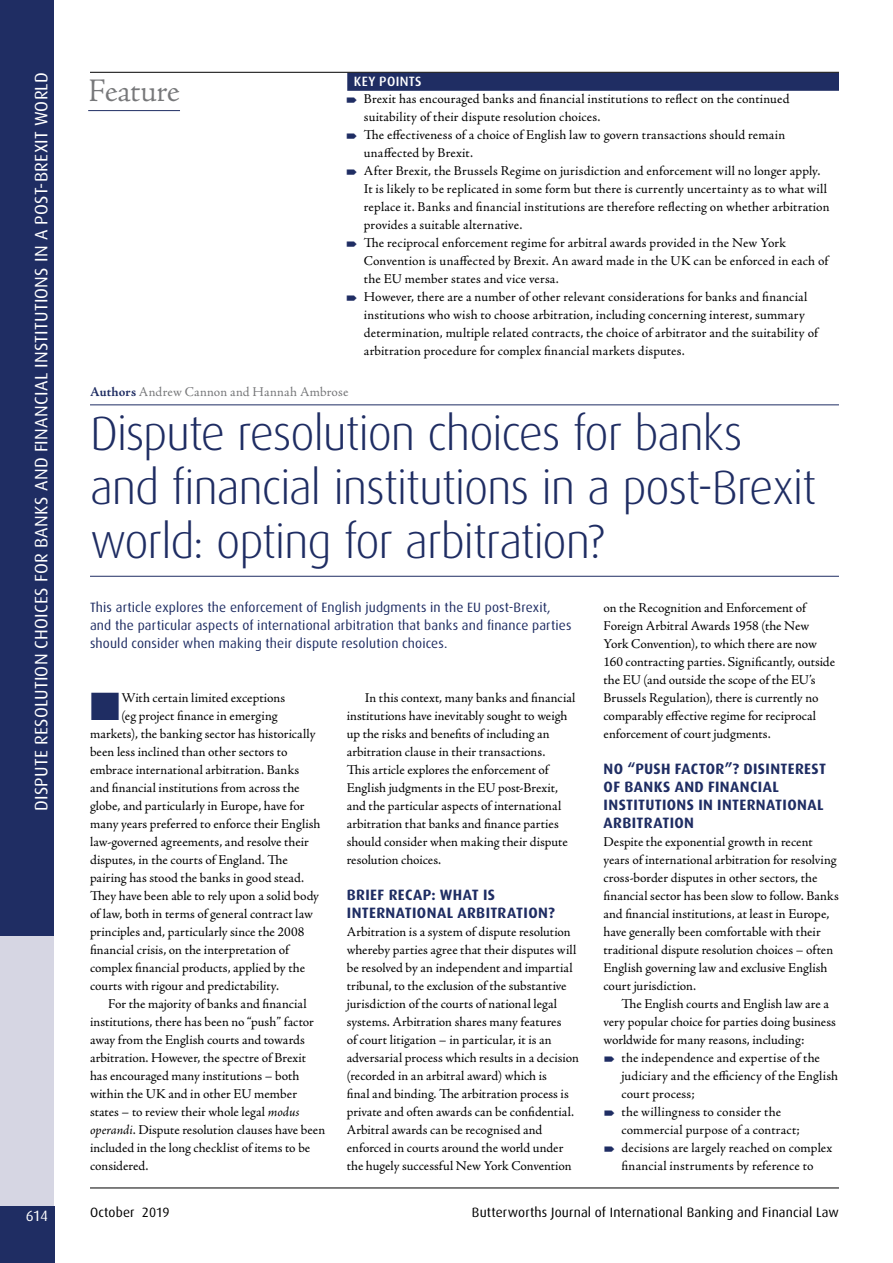
<style>
.page{position:relative;width:893px;height:1263px;background:#fff}
.page>*{position:absolute;margin:0;border:0;box-sizing:border-box;transform-origin:0 0}
.j-Title{font:300 48px/54px "Dax";letter-spacing:-.025em;color:#1f2d63}
.j-Drop_cap{font:39.45px "Zapf Dingbats Std";color:#1f2d63}
.t1{font:300 33px "Adobe Jenson Pro";letter-spacing:-.015em;color:#77787a}
.j-Strap{font:18px "Dax";letter-spacing:.01em;color:#fff}
.j-H1{font:700 15px/18px "Dax";letter-spacing:.025em;color:#1f2d63}
.t2{font:15px "Dax";color:#fff}
.j-PC{font:13.5px/18px "Adobe Jenson Pro";letter-spacing:.005em;color:#000}
.j-Para{font:13.5px/18px "Adobe Jenson Pro";color:#000}
.j-Drop_cap-2{font:13.5px "Adobe Jenson Pro";color:#000}
.j-Abstract{font:13.5px/18px "Dax";letter-spacing:.01em;color:#1f2d63}
.Running_Footer{font:13.5px "Dax";letter-spacing:.01em;color:#000}
.j-Authors{font:13.5px "Adobe Jenson Pro";letter-spacing:.015em;color:#77787a}
.j-KH1___LEFT_PAGE{font:500 13.5px "Dax";letter-spacing:.03em;color:#fff}
.s1{font-weight:700;color:#1f2d63}
.s2{font-style:italic}
</style>
<div class="page">
<div style="left:347px;top:73px;width:492px;height:18px;background:#1f2d63"></div>
<hr style="left:90px;top:405px;width:749px;height:1px;background:#1f2d63">
<hr style="left:90px;top:576px;width:749px;height:1px;background:#1f2d63">
<hr style="left:90px;top:72px;width:749px;height:1px;background:#000">
<hr style="left:90px;top:1188px;width:749px;height:1px;background:#000">
<div style="left:0;top:0;width:54px;height:936px;background:#1f2d63"></div>
<div style="left:0;top:936px;width:54px;height:270px;background:#d6d6e3"></div>
<hr style="left:88px;top:110px;width:92px;height:1px;background:#1f2d63">
<div style="left:0;top:1206px;width:54px;height:57px;background:#1f2d63"></div>
<p class="j-Strap" style="left:31px;top:811px;width:740px;rotate:-90deg">DISPUTE RESOLUTION CHOICES FOR BANKS AND FINANCIAL INSTITUTIONS IN A POST-BREXIT WORLD</p>
<p class="t2" style="left:26px;top:1207px;width:24px">614</p>
<h3 class="t1" style="left:88px;top:72px;width:93px">Feature</h3>
<p class="j-KH1___LEFT_PAGE" style="left:354px;top:74px;width:69px">KEY POINTS</p>
<p class="j-PC" style="left:364px;top:90px;width:427px">Brexit has encouraged banks and financial institutions to reflect on the continued suitability of their dispute resolution choices.</p>
<p class="j-PC" style="left:364px;top:126px;width:423px">The effectiveness of a choice of English law to govern transactions should remain unaffected by Brexit.</p>
<p class="j-PC" style="left:364px;top:162px;width:467px">After Brexit, the Brussels Regime on jurisdiction and enforcement will no longer apply.<br>It is likely to be replicated in some form but there is currently uncertainty as to what will replace it. Banks and financial institutions are therefore reflecting on whether arbitration provides a suitable alternative.</p>
<p class="j-PC" style="left:364px;top:234px;width:466px">The reciprocal enforcement regime for arbitral awards provided in the New York<br>Convention is unaffected by Brexit. An award made in the UK can be enforced in each of the EU member states and vice versa.</p>
<p class="j-PC" style="left:364px;top:288px;width:456px">However, there are a number of other relevant considerations for banks and financial institutions who wish to choose arbitration, including concerning interest, summary determination, multiple related contracts, the choice of arbitrator and the suitability of arbitration procedure for complex financial markets disputes.</p>
<p class="j-Authors" style="left:90px;top:384px;width:260px"><span class="s1">Authors</span> Andrew Cannon and Hannah Ambrose</p>
<p class="j-Title" style="left:90px;top:407px;width:728px">Dispute resolution choices for banks and financial institutions in a post-Brexit world: opting for arbitration?</p>
<p class="j-Abstract" style="left:90px;top:598px;width:483px">This article explores the enforcement of English judgments in the EU post-Brexit, and the particular aspects of international arbitration that banks and finance parties should consider when making their dispute resolution choices.</p>
<p class="j-PC" style="left:603px;top:599px;width:233px">on the Recognition and Enforcement of Foreign Arbitral Awards 1958 (the New York Convention), to which there are now 160 contracting parties. Significantly, outside the EU (and outside the scope of the EU’s Brussels Regulation), there is currently no comparably effective regime for reciprocal enforcement of court judgments.</p>
<p class="j-H1" style="left:604px;top:760px;width:224px">NO “PUSH FACTOR”? DISINTEREST<br>OF BANKS AND FINANCIAL<br>INSTITUTIONS IN INTERNATIONAL<br>ARBITRATION</p>
<p class="j-PC" style="left:603px;top:833px;width:237px">Despite the exponential growth in recent years of international arbitration for resolving cross-border disputes in other sectors, the financial sector has been slow to follow. Banks and financial institutions, at least in Europe, have generally been comfortable with their traditional dispute resolution choices – often English governing law and exclusive English court jurisdiction.</p>
<p class="j-Para" style="left:603px;top:995px;width:234px;text-indent:18px">The English courts and English law are a very popular choice for parties doing business worldwide for many reasons, including:</p>
<p class="j-PC" style="left:621px;top:1049px;width:218px">the independence and expertise of the judiciary and the efficiency of the English court process;</p>
<p class="j-PC" style="left:621px;top:1103px;width:180px">the willingness to consider the commercial purpose of a contract;</p>
<p class="j-PC" style="left:621px;top:1139px;width:212px">decisions are largely reached on complex financial instruments by reference to</p>
<p class="j-Para" style="left:347px;top:689px;width:230px;text-indent:18px">In this context, many banks and financial institutions have inevitably sought to weigh up the risks and benefits of including an arbitration clause in their transactions.<br>This article explores the enforcement of English judgments in the EU post-Brexit, and the particular aspects of international arbitration that banks and finance parties should consider when making their dispute resolution choices.</p>
<p class="j-H1" style="left:347px;top:886px;width:209px">BRIEF RECAP: WHAT IS<br>INTERNATIONAL ARBITRATION?</p>
<p class="j-PC" style="left:347px;top:923px;width:234px">Arbitration is a system of dispute resolution whereby parties agree that their disputes will be resolved by an independent and impartial tribunal, to the exclusion of the substantive jurisdiction of the courts of national legal systems. Arbitration shares many features<br>of court litigation – in particular, it is an adversarial process which results in a decision (recorded in an arbitral award) which is<br>final and binding. The arbitration process is private and often awards can be confidential.<br>Arbitral awards can be recognised and enforced in courts around the world under the hugely successful New York Convention</p>
<p class="j-Drop_cap" style="left:90px;top:688px;width:31px">■</p>
<p class="j-Drop_cap-2" style="left:121px;top:690px;width:165px">With certain limited exceptions</p>
<p class="j-Drop_cap-2" style="left:121px;top:708px;width:158px">(eg project finance in emerging</p>
<p class="j-Drop_cap-2" style="left:90px;top:726px;width:227px">markets), the banking sector has historically</p>
<p class="j-Drop_cap-2" style="left:90px;top:744px;width:199px">been less inclined than other sectors to</p>
<p class="j-Drop_cap-2" style="left:90px;top:762px;width:211px">embrace international arbitration. Banks</p>
<p class="j-Drop_cap-2" style="left:90px;top:780px;width:211px">and financial institutions from across the</p>
<p class="j-Drop_cap-2" style="left:90px;top:798px;width:216px">globe, and particularly in Europe, have for</p>
<p class="j-Drop_cap-2" style="left:90px;top:816px;width:232px">many years preferred to enforce their English</p>
<p class="j-Drop_cap-2" style="left:90px;top:834px;width:221px">law-governed agreements, and resolve their</p>
<p class="j-Drop_cap-2" style="left:90px;top:852px;width:199px">disputes, in the courts of England. The</p>
<p class="j-Drop_cap-2" style="left:90px;top:870px;width:216px">pairing has stood the banks in good stead.</p>
<p class="j-Drop_cap-2" style="left:90px;top:888px;width:231px">They have been able to rely upon a solid body</p>
<p class="j-Drop_cap-2" style="left:90px;top:906px;width:224px">of law, both in terms of general contract law</p>
<p class="j-Drop_cap-2" style="left:90px;top:924px;width:216px">principles and, particularly since the 2008</p>
<p class="j-Drop_cap-2" style="left:90px;top:942px;width:200px">financial crisis, on the interpretation of</p>
<p class="j-Drop_cap-2" style="left:90px;top:960px;width:217px">complex financial products, applied by the</p>
<p class="j-Drop_cap-2" style="left:90px;top:978px;width:190px">courts with rigour and predictability.</p>
<p class="j-Para" style="left:90px;top:995px;width:237px;text-indent:18px">For the majority of banks and financial institutions, there has been no “push” factor away from the English courts and towards arbitration. However, the spectre of Brexit has encouraged many institutions – both within the UK and in other EU member states – to review their whole legal <span class="s2">modus operandi</span>. Dispute resolution clauses have been included in the long checklist of items to be considered.</p>
<p class="Running_Footer" style="left:90px;top:1204px;width:81px">October 2019</p>
<p class="Running_Footer" style="left:472px;top:1204px;width:368px">Butterworths Journal of International Banking and Financial Law</p>
</div>
